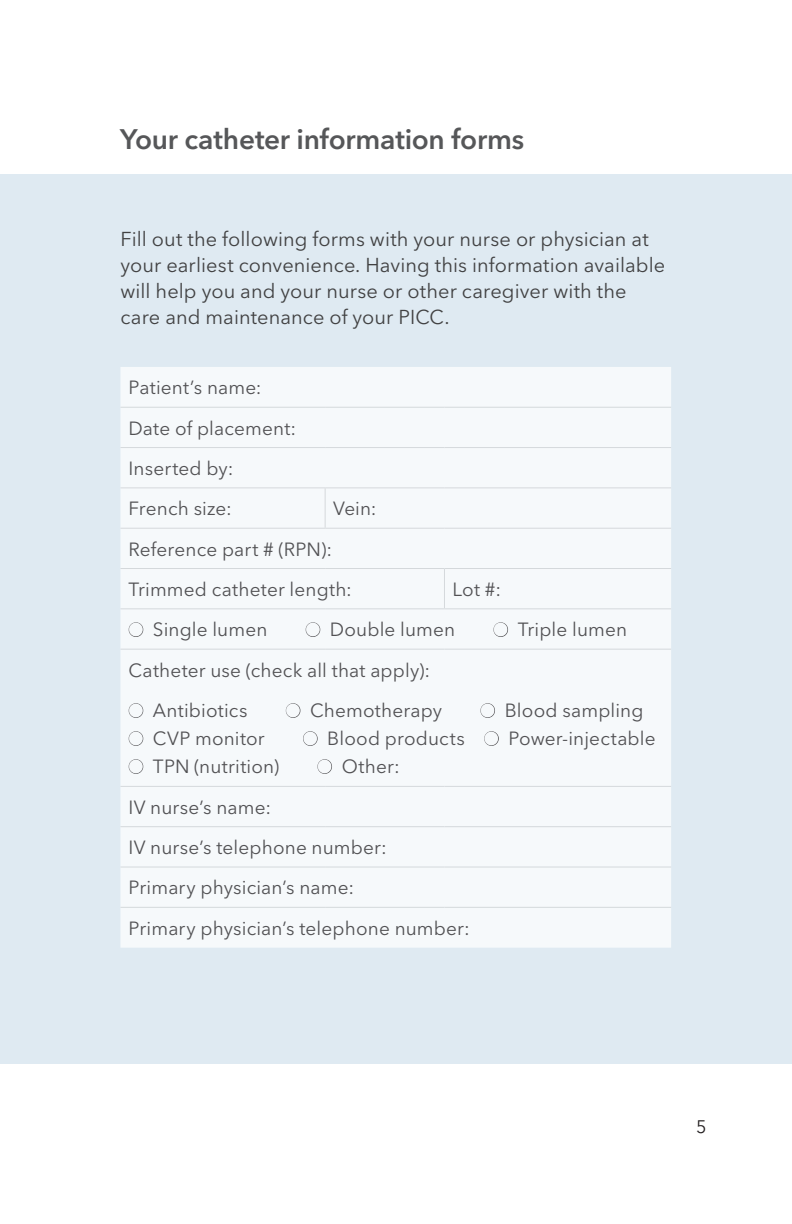
<style>
.page{position:relative;width:792px;height:1224px;background:#fff}
.page>*{position:absolute;margin:0;border:0;box-sizing:border-box;transform-origin:0 0}
.t1{font:600 28px "Avenir Next LT Pro";letter-spacing:-.01em;color:#565759}
.t2{font:20px/26px "Avenir Next LT Pro";letter-spacing:.005em;color:#414142}
.t3{font:19px/40.4px "Avenir Next LT Pro";letter-spacing:.01em;color:#231f20}
.t4{font:18px "Avenir Next LT Pro";color:#231f20}
.s1{color:#fff}
</style>
<div class="page">
<div style="left:0;top:175px;width:792px;height:889px;background:#dfeaf2"></div>
<div style="left:120px;top:367px;width:551px;height:581px;background:#f6f9fb"></div>
<hr style="left:120px;top:407px;width:205px;height:1px;background:#d1d3d4">
<hr style="left:325px;top:407px;width:119px;height:1px;background:#d1d3d4">
<hr style="left:444px;top:407px;width:227px;height:1px;background:#d1d3d4">
<hr style="left:120px;top:447px;width:205px;height:1px;background:#d1d3d4">
<hr style="left:325px;top:447px;width:119px;height:1px;background:#d1d3d4">
<hr style="left:444px;top:447px;width:227px;height:1px;background:#d1d3d4">
<hr style="left:120px;top:487px;width:205px;height:1px;background:#d1d3d4">
<hr style="left:325px;top:487px;width:119px;height:1px;background:#d1d3d4">
<hr style="left:325px;top:488px;width:1px;height:40px;background:#d1d3d4">
<hr style="left:444px;top:487px;width:227px;height:1px;background:#d1d3d4">
<hr style="left:120px;top:528px;width:205px;height:1px;background:#d1d3d4">
<hr style="left:325px;top:528px;width:119px;height:1px;background:#d1d3d4">
<hr style="left:444px;top:528px;width:227px;height:1px;background:#d1d3d4">
<hr style="left:120px;top:568px;width:205px;height:1px;background:#d1d3d4">
<hr style="left:325px;top:568px;width:119px;height:1px;background:#d1d3d4">
<hr style="left:444px;top:568px;width:227px;height:1px;background:#d1d3d4">
<hr style="left:444px;top:569px;width:1px;height:39px;background:#d1d3d4">
<hr style="left:120px;top:608px;width:205px;height:1px;background:#d1d3d4">
<hr style="left:325px;top:608px;width:119px;height:1px;background:#d1d3d4">
<hr style="left:444px;top:608px;width:227px;height:1px;background:#d1d3d4">
<hr style="left:120px;top:649px;width:205px;height:1px;background:#d1d3d4">
<hr style="left:325px;top:649px;width:119px;height:1px;background:#d1d3d4">
<hr style="left:444px;top:649px;width:227px;height:1px;background:#d1d3d4">
<hr style="left:120px;top:786px;width:205px;height:1px;background:#d1d3d4">
<hr style="left:325px;top:786px;width:119px;height:1px;background:#d1d3d4">
<hr style="left:444px;top:786px;width:227px;height:1px;background:#d1d3d4">
<hr style="left:120px;top:826px;width:205px;height:1px;background:#d1d3d4">
<hr style="left:325px;top:826px;width:119px;height:1px;background:#d1d3d4">
<hr style="left:444px;top:826px;width:227px;height:1px;background:#d1d3d4">
<hr style="left:120px;top:867px;width:205px;height:1px;background:#d1d3d4">
<hr style="left:325px;top:867px;width:119px;height:1px;background:#d1d3d4">
<hr style="left:444px;top:867px;width:227px;height:1px;background:#d1d3d4">
<hr style="left:120px;top:907px;width:205px;height:1px;background:#d1d3d4">
<hr style="left:325px;top:907px;width:119px;height:1px;background:#d1d3d4">
<hr style="left:444px;top:907px;width:227px;height:1px;background:#d1d3d4">
<svg style="left:128px;top:622px;width:16px;height:16px"></svg>
<svg style="left:305px;top:622px;width:16px;height:16px"></svg>
<svg style="left:493px;top:622px;width:16px;height:16px"></svg>
<svg style="left:128px;top:703px;width:16px;height:16px"></svg>
<svg style="left:285px;top:703px;width:16px;height:16px"></svg>
<svg style="left:480px;top:703px;width:16px;height:16px"></svg>
<svg style="left:128px;top:731px;width:16px;height:16px"></svg>
<svg style="left:302px;top:731px;width:16px;height:16px"></svg>
<svg style="left:484px;top:731px;width:15px;height:16px"></svg>
<svg style="left:128px;top:759px;width:16px;height:16px"></svg>
<svg style="left:317px;top:759px;width:16px;height:16px"></svg>
<h1 class="t1" style="left:120px;top:123px;width:406px">Your catheter information forms</h1>
<p class="t2" style="left:120px;top:226px;width:546px">Fill out the following forms with your nurse or physician at your earliest convenience. Having this information available will help you and your nurse or other caregiver with the care and maintenance of your PICC.</p>
<p class="t3" style="left:128px;top:367px;width:169px">Patient’s name:<br>Date of placement:<br>Inserted by:<br>French size:</p>
<p class="t3" style="left:333px;top:488px;width:45px">Vein:</p>
<p class="t3" style="left:128px;top:529px;width:225px">Reference part # (RPN):<br>Trimmed catheter length:</p>
<p class="t3" style="left:452px;top:569px;width:50px">Lot #:</p>
<p class="t3" style="left:128px;top:609px;width:141px"><span class="s1">●</span> Single lumen</p>
<p class="t3" style="left:305px;top:609px;width:151px"><span class="s1">●</span> Double lumen</p>
<p class="t3" style="left:493px;top:609px;width:135px"><span class="s1">●</span> Triple lumen</p>
<p class="t3" style="left:128px;top:650px;width:303px">Catheter use (check all that apply):</p>
<p class="t3" style="left:128px;top:690px;width:121px"><span class="s1">●</span> Antibiotics</p>
<p class="t3" style="left:286px;top:690px;width:158px"><span class="s1">●</span> Chemotherapy</p>
<p class="t3" style="left:480px;top:690px;width:165px"><span class="s1">●</span> Blood sampling</p>
<p class="t3" style="left:128px;top:718px;width:138px"><span class="s1">●</span> CVP monitor</p>
<p class="t3" style="left:303px;top:718px;width:354px"><span class="s1">●</span> Blood products <span class="s1">●</span> Power-injectable</p>
<p class="t3" style="left:128px;top:746px;width:152px"><span class="s1">●</span> TPN (nutrition)</p>
<p class="t3" style="left:317px;top:746px;width:84px"><span class="s1">●</span> Other:</p>
<p class="t3" style="left:128px;top:787px;width:343px">IV nurse’s name:<br>IV nurse’s telephone number:<br>Primary physician’s name:<br>Primary physician’s telephone number:</p>
<p class="t4" style="left:696px;top:1116px;width:12px">5</p>
</div>
